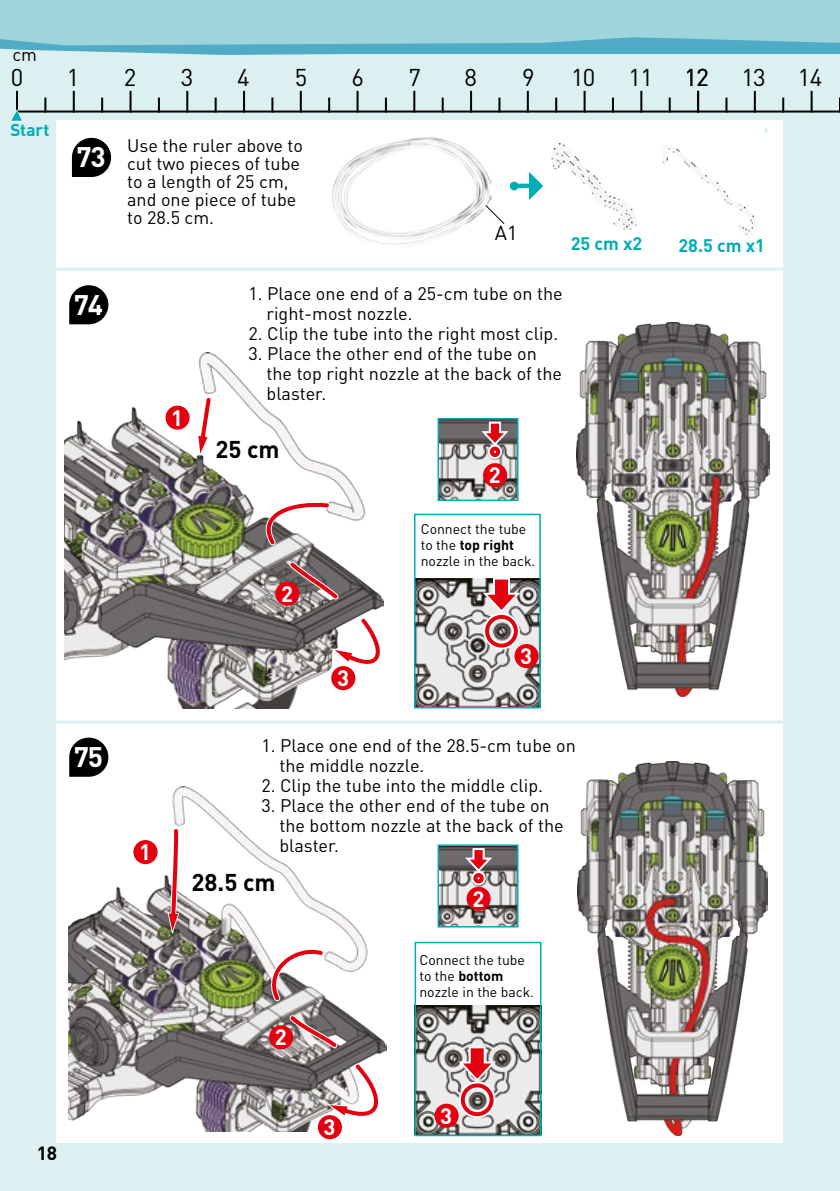
<style>
.page{position:relative;width:840px;height:1191px;background:#fff}
.page>*{position:absolute;margin:0;border:0;box-sizing:border-box;transform-origin:0 0}
.t1{font:700 28px "DINOT";color:#fff}
.t2{font:24px "DINOT";letter-spacing:-.025em;color:#000}
.t3{font:700 24px "DINOT";color:#000}
.t4{font:700 22px "DINOT";color:#fff}
.t5{font:20px "DINOT";color:#000}
.t6{font:700 19px "DINOT";color:#000}
.t7{font:18px/20px "DINOT";color:#000}
.t8{font:700 18px "DINOT";color:#00adb5}
.t9{font:700 17px "DINOT";color:#00adb5}
.t10{font:14px/16px "DINOT";color:#000}
.s1{font-weight:700}
</style>
<div class="page">
<div style="left:0;top:55px;width:839px;height:1136px;background:#dceff1"></div>
<div style="left:57px;top:120px;width:725px;height:1022px;background:#fff"></div>
<img style="left:65px;top:353px;width:318px;height:355px">
<img style="left:69px;top:786px;width:317px;height:345px">
<img style="left:576px;top:323px;width:192px;height:373px">
<img style="left:577px;top:761px;width:190px;height:374px">
<img style="left:332px;top:137px;width:154px;height:107px">
<img style="left:551px;top:143px;width:86px;height:87px">
<img style="left:663px;top:148px;width:92px;height:88px">
<svg style="left:331px;top:612px;width:52px;height:61px"></svg>
<svg style="left:284px;top:556px;width:60px;height:49px"></svg>
<svg style="left:256px;top:500px;width:77px;height:50px"></svg>
<svg style="left:167px;top:825px;width:15px;height:109px"></svg>
<svg style="left:263px;top:946px;width:122px;height:178px"></svg>
<svg style="left:195px;top:393px;width:20px;height:64px"></svg>
<svg style="left:72px;top:138px;width:39px;height:39px"></svg>
<svg style="left:69px;top:285px;width:39px;height:39px"></svg>
<svg style="left:69px;top:737px;width:39px;height:39px"></svg>
<hr style="left:0;top:720px;width:839px;height:3px;background:#dceff1">
<hr style="left:0;top:268px;width:838px;height:3px;background:#dceff1">
<hr style="left:830px;top:0;width:3px;height:1191px;background:#dceff1">
<svg style="left:484px;top:172px;width:59px;height:53px"></svg>
<div style="left:165px;top:405px;width:24px;height:25px;background:#e3000f;border-radius:50%"></div>
<div style="left:275px;top:581px;width:24px;height:25px;background:#e3000f;border-radius:50%"></div>
<img style="left:440px;top:421px;width:75px;height:77px">
<div style="left:437px;top:418px;width:81px;height:83px;border:2px solid #00adb5"></div>
<div style="left:487px;top:444px;width:15px;height:15px;border:8px solid #fff;border-radius:50%"></div>
<div style="left:489px;top:446px;width:11px;height:11px;border:4px solid #e3000f;border-radius:50%"></div>
<svg style="left:476px;top:419px;width:37px;height:29px"></svg>
<div style="left:483px;top:463px;width:24px;height:24px;background:#e3000f;border-radius:50%"></div>
<img style="left:417px;top:578px;width:120px;height:127px">
<div style="left:483px;top:613px;width:36px;height:36px;border:8px solid #fff;border-radius:50%"></div>
<div style="left:485px;top:615px;width:32px;height:32px;border:4px solid #e3000f;border-radius:50%"></div>
<svg style="left:478px;top:578px;width:46px;height:38px"></svg>
<div style="left:414px;top:513px;width:126px;height:195px;border:2px solid #00adb5"></div>
<div style="left:514px;top:644px;width:24px;height:24px;background:#e3000f;border-radius:50%"></div>
<div style="left:331px;top:666px;width:24px;height:24px;background:#e3000f;border-radius:50%"></div>
<div style="left:269px;top:1025px;width:24px;height:24px;background:#e3000f;border-radius:50%"></div>
<img style="left:440px;top:847px;width:75px;height:77px">
<div style="left:437px;top:844px;width:81px;height:83px;border:2px solid #00adb5"></div>
<div style="left:471px;top:871px;width:14px;height:14px;border:8px solid #fff;border-radius:50%"></div>
<div style="left:473px;top:873px;width:10px;height:10px;border:4px solid #e3000f;border-radius:50%"></div>
<svg style="left:460px;top:846px;width:36px;height:29px"></svg>
<div style="left:466px;top:886px;width:24px;height:24px;background:#e3000f;border-radius:50%"></div>
<img style="left:417px;top:1006px;width:121px;height:127px">
<div style="left:458px;top:1081px;width:37px;height:37px;border:8px solid #fff;border-radius:50%"></div>
<div style="left:460px;top:1083px;width:33px;height:33px;border:4px solid #e3000f;border-radius:50%"></div>
<svg style="left:453px;top:1044px;width:47px;height:40px"></svg>
<div style="left:414px;top:941px;width:127px;height:195px;border:2px solid #00adb5"></div>
<div style="left:434px;top:1103px;width:24px;height:24px;background:#e3000f;border-radius:50%"></div>
<div style="left:318px;top:1115px;width:24px;height:24px;background:#e3000f;border-radius:50%"></div>
<div style="left:133px;top:840px;width:24px;height:24px;background:#e3000f;border-radius:50%"></div>
<svg style="left:0;top:45px;width:839px;height:10px;fill:#50abc6"></svg>
<div style="left:0;top:0;width:839px;height:45px;background:#9dd5da"></div>
<hr style="left:697px;top:111px;width:142px;height:2px;background:#000">
<svg style="left:725px;top:99px;width:2px;height:12px"></svg>
<hr style="left:753px;top:92px;width:2px;height:20px;background:#000">
<svg style="left:781px;top:99px;width:2px;height:12px"></svg>
<hr style="left:810px;top:92px;width:2px;height:20px;background:#000">
<svg style="left:838px;top:99px;width:1px;height:12px"></svg>
<hr style="left:17px;top:111px;width:680px;height:2px;background:#000">
<hr style="left:16px;top:92px;width:2px;height:20px;background:#000">
<svg style="left:44px;top:99px;width:2px;height:12px"></svg>
<hr style="left:73px;top:92px;width:2px;height:20px;background:#000">
<svg style="left:101px;top:99px;width:2px;height:12px"></svg>
<hr style="left:129px;top:92px;width:2px;height:20px;background:#000">
<svg style="left:158px;top:99px;width:2px;height:12px"></svg>
<hr style="left:186px;top:92px;width:2px;height:20px;background:#000">
<svg style="left:214px;top:99px;width:2px;height:12px"></svg>
<hr style="left:243px;top:92px;width:2px;height:20px;background:#000">
<svg style="left:271px;top:99px;width:2px;height:12px"></svg>
<hr style="left:299px;top:92px;width:2px;height:20px;background:#000">
<svg style="left:328px;top:99px;width:2px;height:12px"></svg>
<hr style="left:356px;top:92px;width:2px;height:20px;background:#000">
<svg style="left:385px;top:99px;width:2px;height:12px"></svg>
<hr style="left:413px;top:92px;width:2px;height:20px;background:#000">
<svg style="left:441px;top:99px;width:2px;height:12px"></svg>
<hr style="left:470px;top:92px;width:2px;height:20px;background:#000">
<svg style="left:498px;top:99px;width:2px;height:12px"></svg>
<hr style="left:526px;top:92px;width:2px;height:20px;background:#000">
<svg style="left:555px;top:99px;width:2px;height:12px"></svg>
<hr style="left:583px;top:92px;width:2px;height:20px;background:#000">
<svg style="left:611px;top:99px;width:2px;height:12px"></svg>
<hr style="left:640px;top:92px;width:2px;height:20px;background:#000">
<svg style="left:668px;top:99px;width:2px;height:12px"></svg>
<hr style="left:696px;top:92px;width:2px;height:20px;background:#000">
<svg style="left:10px;top:109px;width:13px;height:13px"></svg>
<p class="t7" style="left:12px;top:44px;width:26px">cm</p>
<h2 class="t2" style="left:11px;top:62px;width:14px">0</h2>
<h2 class="t2" style="left:67px;top:62px;width:14px">1</h2>
<h2 class="t2" style="left:124px;top:62px;width:14px">2</h2>
<h2 class="t2" style="left:181px;top:62px;width:14px">3</h2>
<h2 class="t2" style="left:237px;top:62px;width:14px">4</h2>
<h2 class="t2" style="left:294px;top:62px;width:14px">5</h2>
<h2 class="t2" style="left:351px;top:62px;width:14px">6</h2>
<h2 class="t2" style="left:408px;top:62px;width:14px">7</h2>
<h2 class="t2" style="left:464px;top:62px;width:14px">8</h2>
<h2 class="t2" style="left:521px;top:62px;width:14px">9</h2>
<h2 class="t2" style="left:570px;top:62px;width:26px">10</h2>
<h2 class="t2" style="left:628px;top:62px;width:26px">11</h2>
<h2 class="t2" style="left:684px;top:62px;width:26px">12</h2>
<p class="t9" style="left:10px;top:119px;width:41px">Start</p>
<h2 class="t2" style="left:741px;top:62px;width:26px">13</h2>
<h2 class="t2" style="left:797px;top:62px;width:26px">14</h2>
<h1 class="t1" style="left:77px;top:139px;width:31px">73</h1>
<h1 class="t1" style="left:74px;top:286px;width:31px">74</h1>
<h1 class="t1" style="left:74px;top:738px;width:31px">75</h1>
<p class="t7" style="left:127px;top:136px;width:177px;line-height:18px">Use the ruler above to cut two pieces of tube to a length of 25 cm, and one piece of tube to 28.5 cm.</p>
<p class="t5" style="left:494px;top:221px;width:24px">A1</p>
<p class="t8" style="left:570px;top:232px;width:73px">25 cm x2</p>
<p class="t8" style="left:678px;top:233px;width:88px">28.5 cm x1</p>
<p class="t4" style="left:171px;top:403px;width:13px">1</p>
<p class="t7" style="left:266px;top:284px;width:297px;text-indent:-18px">1. Place one end of a 25-cm tube on the right-most nozzle.</p>
<p class="t7" style="left:248px;top:324px;width:311px">2. Clip the tube into the right most clip.</p>
<p class="t7" style="left:266px;top:344px;width:297px;text-indent:-18px">3. Place the other end of the tube on the top right nozzle at the back of the blaster.</p>
<h2 class="t3" style="left:215px;top:434px;width:66px">25 cm</h2>
<p class="t4" style="left:488px;top:461px;width:13px">2</p>
<p class="t4" style="left:281px;top:579px;width:13px">2</p>
<p class="t10" style="left:420px;top:520px;width:116px">Connect the tube to the <span class="s1">top right </span>nozzle in the back.</p>
<p class="t4" style="left:337px;top:664px;width:13px">3</p>
<p class="t4" style="left:520px;top:641px;width:13px">3</p>
<p class="t4" style="left:139px;top:837px;width:13px">1</p>
<p class="t7" style="left:279px;top:735px;width:298px;text-indent:-18px">1. Place one end of the 28.5-cm tube on the middle nozzle.</p>
<p class="t7" style="left:261px;top:775px;width:283px">2. Clip the tube into the middle clip.</p>
<p class="t7" style="left:279px;top:795px;width:286px;text-indent:-18px">3. Place the other end of the tube on the bottom nozzle at the back of the blaster.</p>
<h2 class="t3" style="left:191px;top:866px;width:86px">28.5 cm</h2>
<p class="t4" style="left:275px;top:1023px;width:13px">2</p>
<p class="t4" style="left:472px;top:884px;width:13px">2</p>
<p class="t10" style="left:419px;top:951px;width:116px">Connect the tube to the <span class="s1">bottom </span>nozzle in the back.</p>
<p class="t6" style="left:37px;top:1140px;width:22px">18</p>
<p class="t4" style="left:323px;top:1112px;width:13px">3</p>
<p class="t4" style="left:440px;top:1101px;width:13px">3</p>
</div>
